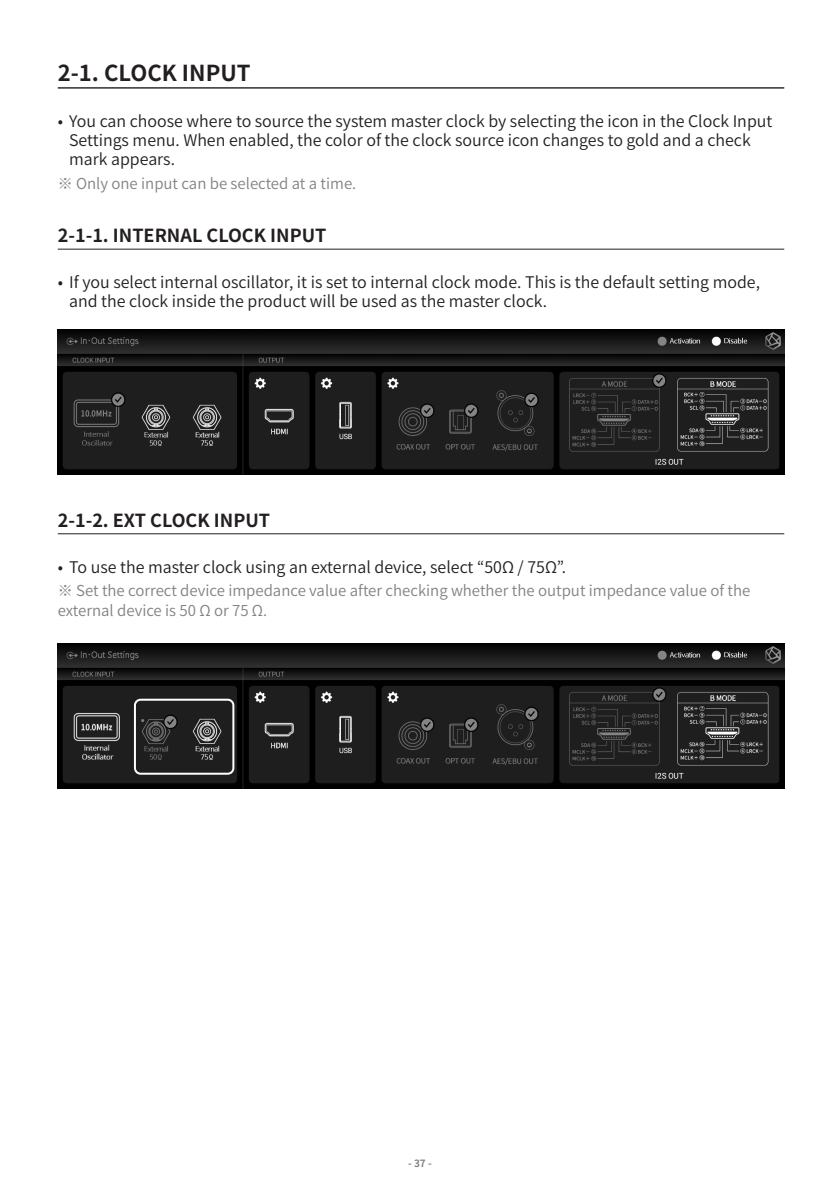
<style>
.page{position:relative;width:840px;height:1191px;background:#fff}
.page>*{position:absolute;margin:0;border:0;box-sizing:border-box;transform-origin:0 0}
.t1{font:700 22px "Noto Sans CJ Kkr";color:#231f20}
.t2{font:700 18px "Noto Sans CJ Kkr";color:#231f20}
.t3{font:600 16px/19.2px "Noto Sans CJ Kkr";color:#231f20}
.t4{font:600 15px/19.2px "Noto Sans CJ Kkr";color:#808285}
.t5{font:700 10px "Noto Sans CJ Kkr";color:#808285}
</style>
<div class="page">
<hr style="left:58px;top:87px;width:725px;height:2px;background:#231f20">
<hr style="left:58px;top:249px;width:725px;height:1px;background:#231f20">
<img style="left:58px;top:330px;width:725px;height:144px">
<hr style="left:58px;top:533px;width:725px;height:1px;background:#231f20">
<img style="left:58px;top:643px;width:725px;height:145px">
<div style="left:134px;top:698px;width:100px;height:76px;border:2px solid #fff;border-radius:6px"></div>
<h1 class="t1" style="left:58px;top:61px;width:194px">2-1. CLOCK INPUT</h1>
<p class="t3" style="left:69px;top:112px;width:704px;text-indent:-11px">• You can choose where to source the system master clock by selecting the icon in the Clock Input<br>Settings menu. When enabled, the color of the clock source icon changes to gold and a check mark appears.</p>
<p class="t4" style="left:58px;top:174px;width:300px">※ Only one input can be selected at a time.</p>
<p class="t2" style="left:58px;top:225px;width:270px">2-1-1. INTERNAL CLOCK INPUT</p>
<p class="t3" style="left:69px;top:273px;width:692px;text-indent:-11px">• If you select internal oscillator, it is set to internal clock mode. This is the default setting mode, and the clock inside the product will be used as the master clock.</p>
<p class="t2" style="left:58px;top:510px;width:214px">2-1-2. EXT CLOCK INPUT</p>
<p class="t3" style="left:58px;top:557px;width:509px">• To use the master clock using an external device, select “50Ω / 75Ω”.</p>
<p class="t4" style="left:58px;top:581px;width:693px">※ Set the correct device impedance value after checking whether the output impedance value of the external device is 50 Ω or 75 Ω.</p>
<p class="t5" style="left:408px;top:1157px;width:25px">- 37 -</p>
</div>
